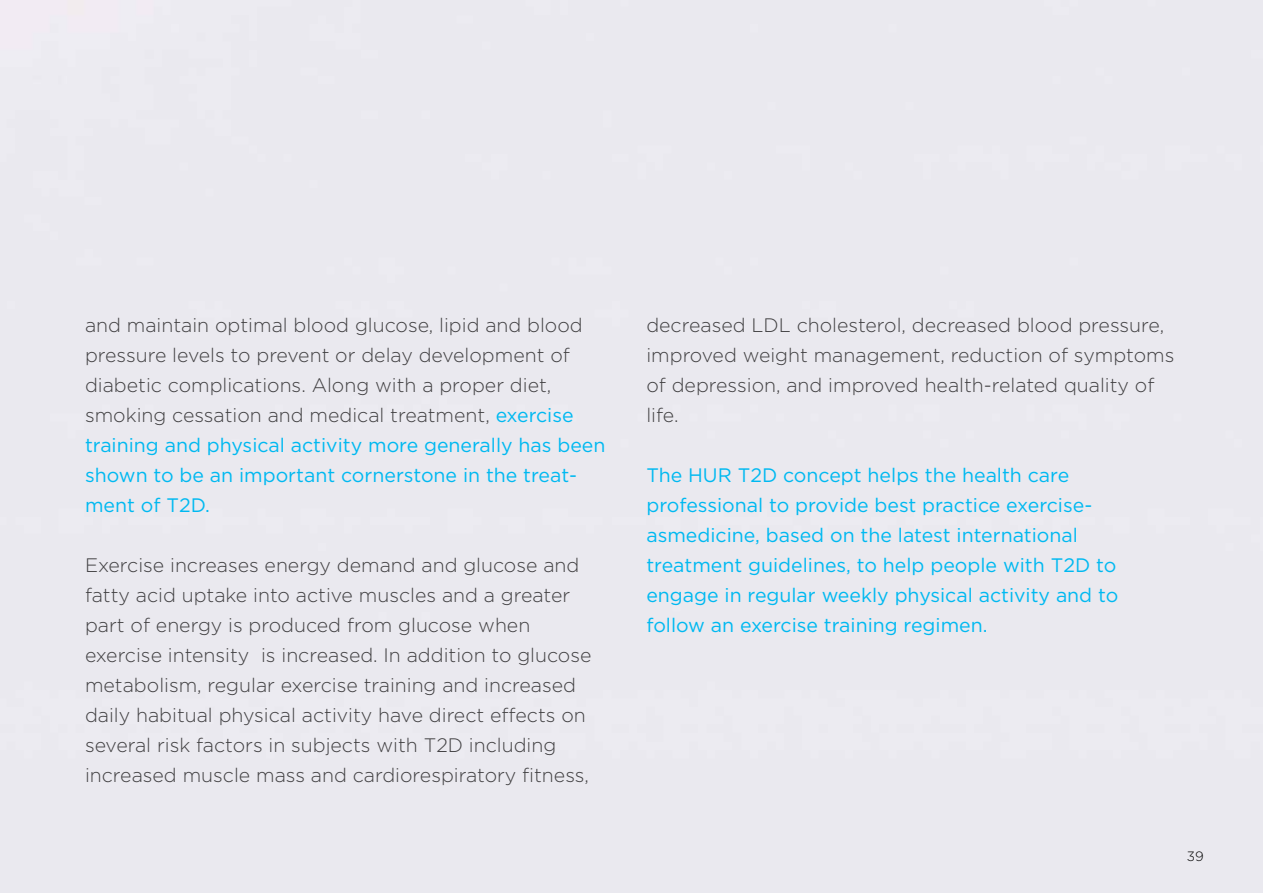
<style>
.page{position:relative;width:1263px;height:893px;background:#fff}
.page>*{position:absolute;margin:0;border:0;box-sizing:border-box;transform-origin:0 0}
.t1{font:300 19.5px/30px "Gotham";color:#414042}
.t2{font:19.5px/30px "Gotham";color:#00b9f1}
.t3{font:300 13.5px "Gotham";color:#000}
.s1{font-weight:400;color:#00b9f1}
</style>
<div class="page">
<p class="t1" style="left:85px;top:310px;width:522px">and maintain optimal blood glucose, lipid and blood pressure levels to prevent or delay development of diabetic complications. Along with a proper diet, smoking cessation and medical treatment, <span class="s1">exercise training and physical activity more generally has been shown to be an important cornerstone in the treat&shy;ment of T2D.</span></p>
<p class="t1" style="left:85px;top:550px;width:508px">Exercise increases energy demand and glucose and fatty acid uptake into active muscles and a greater part of energy is produced from glucose when exercise intensity is increased. In addition to glucose metabolism, regular exercise training and increased daily habitual physical activity have direct effects on several risk factors in subjects with T2D including increased muscle mass and cardiorespiratory fitness,</p>
<p class="t1" style="left:646px;top:310px;width:530px">decreased LDL cholesterol, decreased blood pressure, improved weight management, reduction of symptoms of depression, and improved health-related quality of life.</p>
<p class="t2" style="left:646px;top:460px;width:473px">The HUR T2D concept helps the health care professional to provide best practice exercise&shy;asmedicine, based on the latest international treatment guidelines, to help people with T2D to engage in regular weekly physical activity and to follow an exercise training regimen.</p>
<p class="t3" style="left:1187px;top:848px;width:18px">39</p>
</div>
